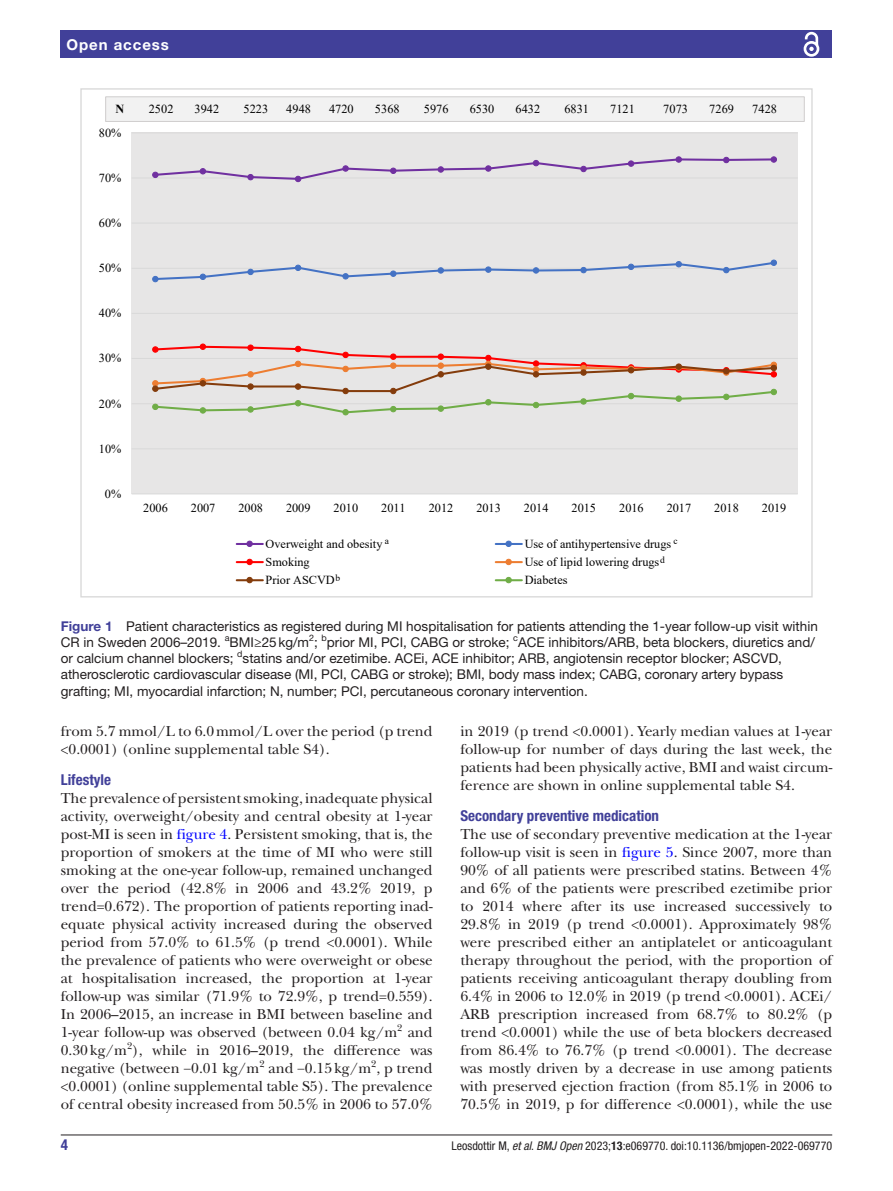
<style>
.page{position:relative;width:893px;height:1191px;background:#fff}
.page>*{position:absolute;margin:0;border:0;box-sizing:border-box;transform-origin:0 0}
.t1{font:15px/18px "New Baskerville";color:#231f20;text-align:justify}
.t2{font:700 condensed 15px "Helvetica Neue LT Std";color:#414099}
.t3{font:700 15px "Helvetica Neue LT Std";letter-spacing:.065em;color:#fff}
.t4{font:13.5px/16.2px "Helvetica Neue LT Std";color:#231f20}
.t5{font:12.3px "Times New Roman";letter-spacing:.005em;color:#000}
.t6{font:700 12.3px "Times New Roman";color:#000}
.t7{font:condensed 12px "Helvetica Neue LT Std";color:#231f20}
.t8{font:9.9px "New Baskerville";color:#231f20}
.t9{font:9.45px "Times New Roman";color:#000}
.s1{font-weight:700;color:#414099}
.s2{color:#00f}
.s3{font-style:italic}
.s4{font-weight:700}
</style>
<div class="page">
<hr style="left:61px;top:1134px;width:771px;height:1px;background:#231f20">
<div style="left:61px;top:31px;width:771px;height:27px;background:#414099"></div>
<svg style="left:803px;top:31px;width:17px;height:26px"></svg>
<div style="left:132px;top:133px;width:666px;height:361px;background:#e7e6e6"></div>
<hr style="left:132px;top:448px;width:666px;height:1px;background:#d9d9d9">
<hr style="left:132px;top:403px;width:666px;height:1px;background:#d9d9d9">
<hr style="left:132px;top:358px;width:666px;height:1px;background:#d9d9d9">
<hr style="left:132px;top:313px;width:666px;height:1px;background:#d9d9d9">
<hr style="left:132px;top:268px;width:666px;height:1px;background:#d9d9d9">
<hr style="left:132px;top:222px;width:666px;height:1px;background:#d9d9d9">
<hr style="left:132px;top:177px;width:666px;height:1px;background:#d9d9d9">
<hr style="left:132px;top:132px;width:666px;height:1px;background:#d9d9d9">
<hr style="left:132px;top:493px;width:666px;height:1px;background:#d9d9d9">
<div style="left:152px;top:172px;width:7px;height:6px;border:1px solid #7030a0;border-radius:50%"></div>
<div style="left:676px;top:156px;width:6px;height:7px;border:1px solid #7030a0;border-radius:50%"></div>
<svg style="left:153px;top:157px;width:622px;height:25px"></svg>
<div style="left:771px;top:156px;width:6px;height:7px;border:1px solid #7030a0;border-radius:50%"></div>
<div style="left:152px;top:276px;width:7px;height:6px;border:1px solid #4472c4;border-radius:50%"></div>
<svg style="left:153px;top:260px;width:622px;height:22px"></svg>
<div style="left:771px;top:259px;width:6px;height:7px;border:1px solid #4472c4;border-radius:50%"></div>
<div style="left:152px;top:346px;width:7px;height:7px;border:1px solid #f00;border-radius:50%"></div>
<div style="left:200px;top:343px;width:6px;height:7px;border:1px solid #f00;border-radius:50%"></div>
<div style="left:152px;top:380px;width:7px;height:6px;border:1px solid #ed7d31;border-radius:50%"></div>
<div style="left:152px;top:385px;width:7px;height:7px;border:1px solid #843c0c;border-radius:50%"></div>
<div style="left:152px;top:403px;width:7px;height:7px;border:1px solid #70ad47;border-radius:50%"></div>
<svg style="left:153px;top:344px;width:624px;height:71px"></svg>
<hr style="left:237px;top:543px;width:26px;height:2px;background:#7030a0">
<div style="left:246px;top:540px;width:7px;height:7px;border:1px solid #7030a0;border-radius:50%"></div>
<hr style="left:496px;top:543px;width:26px;height:2px;background:#4472c4">
<div style="left:505px;top:540px;width:7px;height:7px;border:1px solid #4472c4;border-radius:50%"></div>
<hr style="left:237px;top:561px;width:26px;height:2px;background:#f00">
<div style="left:246px;top:559px;width:7px;height:6px;border:1px solid #f00;border-radius:50%"></div>
<hr style="left:496px;top:561px;width:26px;height:2px;background:#ed7d31">
<div style="left:505px;top:559px;width:7px;height:6px;border:1px solid #ed7d31;border-radius:50%"></div>
<hr style="left:237px;top:579px;width:26px;height:2px;background:#843c0c">
<div style="left:246px;top:577px;width:7px;height:6px;border:1px solid #843c0c;border-radius:50%"></div>
<hr style="left:496px;top:579px;width:26px;height:2px;background:#70ad47">
<div style="left:505px;top:577px;width:7px;height:6px;border:1px solid #70ad47;border-radius:50%"></div>
<div style="left:106px;top:97px;width:698px;height:24px;background:#f2f2f2"></div>
<div style="left:105px;top:96px;width:700px;height:26px;border:1px solid #d0cece"></div>
<p class="t3" style="left:66px;top:35px;width:104px">Open access</p>
<p class="t6" style="left:115px;top:101px;width:10px">N</p>
<p class="t5" style="left:149px;top:101px;width:26px">2502</p>
<p class="t5" style="left:195px;top:101px;width:26px">3942</p>
<p class="t5" style="left:243px;top:101px;width:26px">5223</p>
<p class="t5" style="left:286px;top:101px;width:26px">4948</p>
<p class="t5" style="left:329px;top:101px;width:26px">4720</p>
<p class="t5" style="left:375px;top:101px;width:26px">5368</p>
<p class="t5" style="left:424px;top:101px;width:26px">5976</p>
<p class="t5" style="left:470px;top:101px;width:26px">6530</p>
<p class="t5" style="left:515px;top:101px;width:26px">6432</p>
<p class="t5" style="left:564px;top:101px;width:26px">6831</p>
<p class="t5" style="left:610px;top:101px;width:26px">7121</p>
<p class="t5" style="left:663px;top:101px;width:26px">7073</p>
<p class="t5" style="left:709px;top:101px;width:26px">7269</p>
<p class="t5" style="left:752px;top:101px;width:26px">7428</p>
<p class="t5" style="left:99px;top:124px;width:24px">80%</p>
<p class="t5" style="left:99px;top:169px;width:24px">70%</p>
<p class="t5" style="left:99px;top:214px;width:24px">60%</p>
<p class="t5" style="left:99px;top:259px;width:24px">50%</p>
<p class="t5" style="left:99px;top:304px;width:24px">40%</p>
<p class="t5" style="left:99px;top:350px;width:24px">30%</p>
<p class="t5" style="left:99px;top:395px;width:24px">20%</p>
<p class="t5" style="left:99px;top:440px;width:24px">10%</p>
<p class="t5" style="left:105px;top:485px;width:18px">0%</p>
<p class="t5" style="left:143px;top:499px;width:26px">2006</p>
<p class="t5" style="left:191px;top:499px;width:26px">2007</p>
<p class="t5" style="left:238px;top:499px;width:26px">2008</p>
<p class="t5" style="left:286px;top:499px;width:26px">2009</p>
<p class="t5" style="left:334px;top:499px;width:26px">2010</p>
<p class="t5" style="left:381px;top:499px;width:26px">2011</p>
<p class="t5" style="left:429px;top:499px;width:26px">2012</p>
<p class="t5" style="left:476px;top:499px;width:26px">2013</p>
<p class="t5" style="left:524px;top:499px;width:26px">2014</p>
<p class="t5" style="left:571px;top:499px;width:26px">2015</p>
<p class="t5" style="left:619px;top:499px;width:26px">2016</p>
<p class="t5" style="left:667px;top:499px;width:26px">2017</p>
<p class="t5" style="left:714px;top:499px;width:26px">2018</p>
<p class="t5" style="left:762px;top:499px;width:26px">2019</p>
<p class="t5" style="left:266px;top:535px;width:118px">Overweight and obesity</p>
<p class="t5" style="left:525px;top:535px;width:148px">Use of antihypertensive drugs</p>
<p class="t5" style="left:266px;top:553px;width:46px">Smoking</p>
<p class="t5" style="left:525px;top:553px;width:136px">Use of lipid lowering drugs</p>
<p class="t5" style="left:266px;top:571px;width:71px">Prior ASCVD</p>
<p class="t5" style="left:525px;top:571px;width:44px">Diabetes</p>
<p class="t9" style="left:385px;top:534px;width:6px">a</p>
<p class="t9" style="left:674px;top:534px;width:6px">c</p>
<p class="t9" style="left:660px;top:553px;width:6px">d</p>
<p class="t9" style="left:336px;top:571px;width:6px">b</p>
<p class="t4" style="left:61px;top:617px;width:759px"><span class="s1">Figure 1</span> Patient characteristics as registered during MI hospitalisation for patients attending the 1-year follow-up visit within CR in Sweden 2006–2019. <sup>a</sup>BMI≥25kg/m<sup>2</sup>; <sup>b</sup>prior MI, PCI, CABG or stroke; <sup>c</sup>ACE inhibitors/ARB, beta blockers, diuretics and/ or calcium channel blockers; <sup>d</sup>statins and/or ezetimibe. ACEi, ACE inhibitor; ARB, angiotensin receptor blocker; ASCVD, atherosclerotic cardiovascular disease (MI, PCI, CABG or stroke); BMI, body mass index; CABG, coronary artery bypass grafting; MI, myocardial infarction; N, number; PCI, percutaneous coronary intervention.</p>
<p class="t1" style="left:61px;top:722px;width:373px">from 5.7 mmol/L to 6.0mmol/L over the period (p trend &lt;0.0001) (online supplemental table S4).</p>
<p class="t2" style="left:61px;top:771px;width:52px">Lifestyle</p>
<p class="t1" style="left:61px;top:789px;width:373px">The prevalence of persistent smoking, inadequate physical activity, overweight/obesity and central obesity at 1-year post-MI is seen in <span class="s2">figure 4</span>. Persistent smoking, that is, the proportion of smokers at the time of MI who were still smoking at the one-year follow-up, remained unchanged over the period (42.8% in 2006 and 43.2% 2019, p trend=0.672). The proportion of patients reporting inad&shy;equate physical activity increased during the observed period from 57.0% to 61.5% (p trend &lt;0.0001). While the prevalence of patients who were overweight or obese at hospitalisation increased, the proportion at 1-year follow-up was similar (71.9% to 72.9%, p trend=0.559).<br>In 2006–2015, an increase in BMI between baseline and 1-year follow-up was observed (between 0.04 kg/m<sup>2</sup> and 0.30kg/m ), while in 2016–2019, the difference was</p>
<p class="t8" style="left:127px;top:1039px;width:7px">2</p>
<p class="t1" style="left:61px;top:1059px;width:200px">negative (between −0.01 kg/m</p>
<p class="t8" style="left:260px;top:1057px;width:7px">2</p>
<p class="t1" style="left:268px;top:1059px;width:166px">and −0.15kg/m , p trend</p>
<p class="t8" style="left:371px;top:1057px;width:7px">2</p>
<p class="t1" style="left:61px;top:1077px;width:373px">&lt;0.0001) (online supplemental table S5). The prevalence of central obesity increased from 50.5% in 2006 to 57.0%</p>
<p class="t1" style="left:460px;top:722px;width:373px">in 2019 (p trend &lt;0.0001). Yearly median values at 1-year follow-up for number of days during the last week, the patients had been physically active, BMI and waist circum&shy;ference are shown in online supplemental table S4.</p>
<p class="t2" style="left:460px;top:807px;width:200px">Secondary preventive medication</p>
<p class="t1" style="left:460px;top:825px;width:373px">The use of secondary preventive medication at the 1-year follow-up visit is seen in <span class="s2">figure 5</span>. Since 2007, more than 90% of all patients were prescribed statins. Between 4% and 6% of the patients were prescribed ezetimibe prior to 2014 where after its use increased successively to 29.8% in 2019 (p trend &lt;0.0001). Approximately 98% were prescribed either an antiplatelet or anticoagulant therapy throughout the period, with the proportion of patients receiving anticoagulant therapy doubling from 6.4% in 2006 to 12.0% in 2019 (p trend &lt;0.0001). ACEi/ ARB prescription increased from 68.7% to 80.2% (p trend &lt;0.0001) while the use of beta blockers decreased from 86.4% to 76.7% (p trend &lt;0.0001). The decrease was mostly driven by a decrease in use among patients with preserved ejection fraction (from 85.1% in 2006 to 70.5% in 2019, p for difference &lt;0.0001), while the use</p>
<p class="t2" style="left:61px;top:1135px;width:9px">4</p>
<p class="t7" style="left:451px;top:1138px;width:382px">Leosdottir M, <span class="s3">et al</span>. <span class="s3">BMJ Open</span> 2023;<span class="s4">13</span>:e069770. doi:10.1136/bmjopen-2022-069770</p>
</div>
